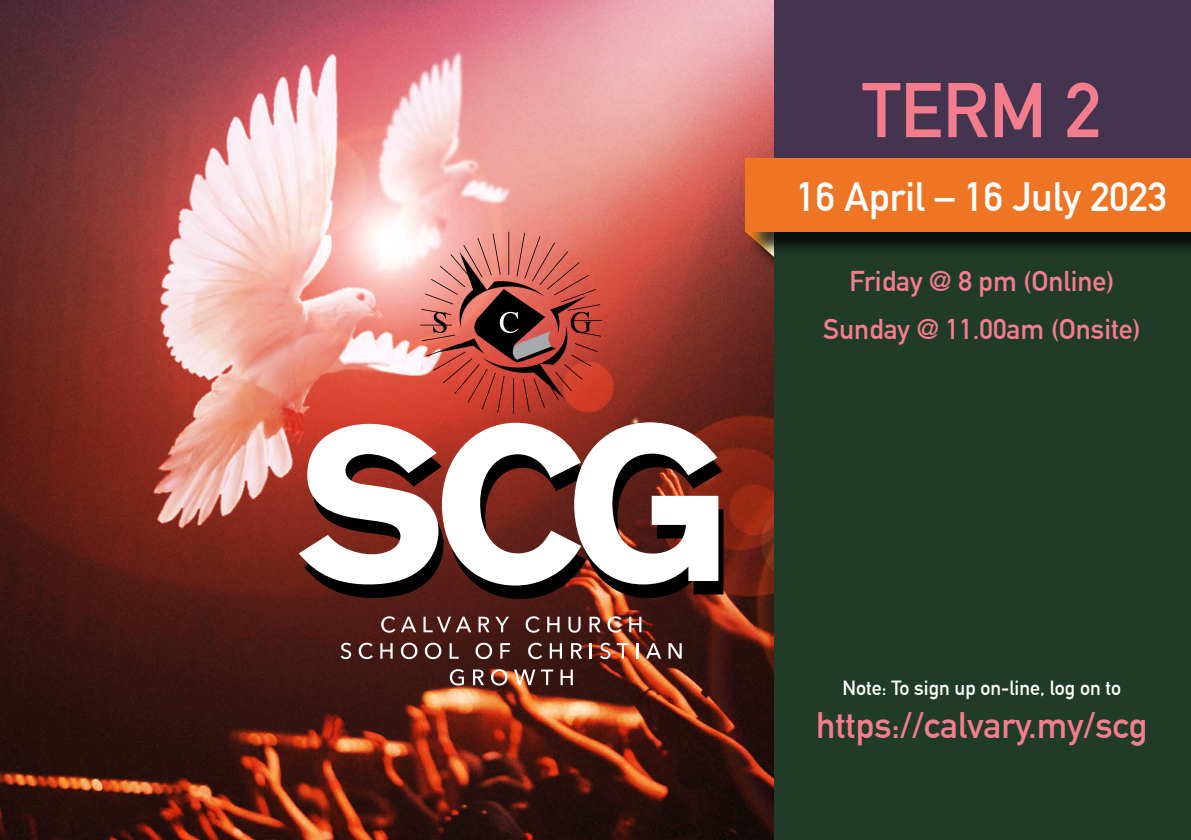
<style>
.page{position:relative;width:1191px;height:840px;background:#fff}
.page>*{position:absolute;margin:0;border:0;box-sizing:border-box;transform-origin:0 0}
.t1{font:700 76px "DIN Alternate";color:#f37d8c}
.t2{font:700 40px "DIN Alternate";color:#fff}
.t3{font:700 36px "DIN Alternate";color:#f37d8c}
.t4{font:700 28px/48px "DIN Alternate";color:#f37d8c;text-align:center}
.t5{font:700 20px "DIN Alternate";color:#fff}
</style>
<div class="page">
<img style="left:0;top:0;width:774px;height:839px">
<div style="left:750px;top:228px;width:53px;height:55px;background:#000;opacity:.75"></div>
<svg style="left:745px;top:231px;width:29px;height:29px"></svg>
<div style="left:774px;top:0;width:417px;height:839px;background:#203b27"></div>
<div style="left:774px;top:0;width:417px;height:170px;background:#44344f"></div>
<div style="left:748px;top:160px;width:443px;height:96px;background:#000;opacity:.75"></div>
<div style="left:745px;top:158px;width:446px;height:73px;background:#ee7523"></div>
<svg style="left:381px;top:616px;width:14px;height:16px"></svg>
<svg style="left:401px;top:616px;width:15px;height:16px"></svg>
<svg style="left:423px;top:616px;width:48px;height:16px"></svg>
<svg style="left:478px;top:616px;width:11px;height:16px"></svg>
<svg style="left:495px;top:616px;width:14px;height:16px"></svg>
<svg style="left:525px;top:616px;width:15px;height:16px"></svg>
<svg style="left:547px;top:616px;width:12px;height:16px"></svg>
<svg style="left:568px;top:616px;width:12px;height:16px"></svg>
<svg style="left:589px;top:616px;width:11px;height:16px"></svg>
<svg style="left:607px;top:616px;width:14px;height:16px"></svg>
<svg style="left:629px;top:616px;width:12px;height:16px"></svg>
<svg style="left:341px;top:642px;width:10px;height:16px"></svg>
<svg style="left:359px;top:642px;width:14px;height:16px"></svg>
<svg style="left:380px;top:642px;width:12px;height:16px"></svg>
<svg style="left:401px;top:642px;width:16px;height:16px"></svg>
<svg style="left:425px;top:642px;width:16px;height:16px"></svg>
<svg style="left:449px;top:642px;width:10px;height:16px"></svg>
<svg style="left:475px;top:642px;width:17px;height:16px"></svg>
<svg style="left:500px;top:642px;width:10px;height:16px"></svg>
<svg style="left:528px;top:642px;width:14px;height:16px"></svg>
<svg style="left:550px;top:642px;width:12px;height:16px"></svg>
<svg style="left:571px;top:642px;width:11px;height:16px"></svg>
<svg style="left:590px;top:642px;width:2px;height:16px"></svg>
<svg style="left:600px;top:642px;width:10px;height:16px"></svg>
<svg style="left:617px;top:642px;width:12px;height:16px"></svg>
<svg style="left:636px;top:642px;width:2px;height:16px"></svg>
<svg style="left:646px;top:642px;width:15px;height:16px"></svg>
<svg style="left:668px;top:642px;width:13px;height:16px"></svg>
<svg style="left:450px;top:668px;width:14px;height:17px"></svg>
<svg style="left:473px;top:669px;width:11px;height:15px"></svg>
<svg style="left:491px;top:668px;width:16px;height:17px"></svg>
<svg style="left:514px;top:669px;width:21px;height:15px"></svg>
<svg style="left:541px;top:669px;width:12px;height:15px"></svg>
<svg style="left:560px;top:669px;width:13px;height:15px"></svg>
<svg style="left:420px;top:231px;width:182px;height:182px;background:#b95a50"></svg>
<svg style="left:299px;top:422px;width:424px;height:176px"></svg>
<h1 class="t1" style="left:862px;top:52px;width:240px">TERM 2</h1>
<h2 class="t2" style="left:796px;top:166px;width:372px">16 April – 16 July 2023</h2>
<p class="t4" style="left:823px;top:255px;width:319px">Friday @ 8 pm (Online)<br>Sunday @ 11.00am (Onsite)</p>
<p class="t5" style="left:842px;top:672px;width:280px">Note: To sign up on-line, log on to</p>
<p class="t3" style="left:816px;top:697px;width:333px">https://calvary.my/scg</p>
</div>
